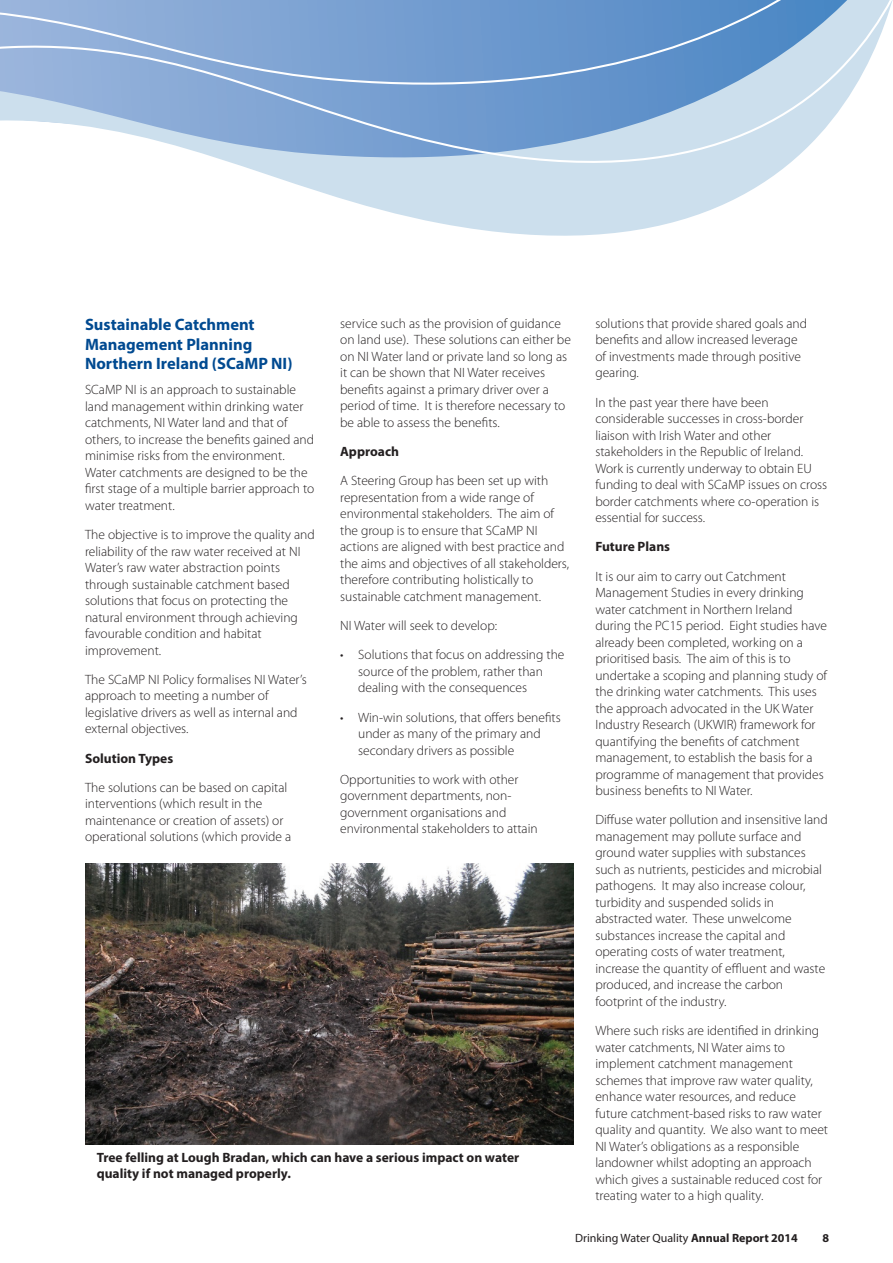
<style>
.page{position:relative;width:893px;height:1263px;background:#fff}
.page>*{position:absolute;margin:0;border:0;box-sizing:border-box;transform-origin:0 0}
.t1{font:700 16.5px/19.5px "Myriad Pro";color:#014a91}
.t2{font:300 13.5px/16.5px "Myriad Pro";color:#231f20}
.t3{font:700 13.5px/16.5px "Myriad Pro";color:#231f20}
.t4{font:12px "Myriad Pro";color:#231f20}
.t5{font:700 12px "Myriad Pro";color:#231f20}
.s1{font-weight:700}
</style>
<div class="page">
<svg style="left:0;top:0;width:893px;height:235px"></svg>
<img style="left:85px;top:863px;width:488px;height:282px">
<p class="t1" style="left:85px;top:314px;width:209px">Sustainable Catchment<br>Management Planning<br>Northern Ireland (SCaMP NI)</p>
<p class="t2" style="left:85px;top:382px;width:231px">SCaMP NI is an approach to sustainable land management within drinking water catchments, NI Water land and that of others, to increase the benefits gained and minimise risks from the environment.<br>Water catchments are designed to be the first stage of a multiple barrier approach to water treatment.</p>
<p class="t2" style="left:85px;top:526px;width:231px">The objective is to improve the quality and reliability of the raw water received at NI Water’s raw water abstraction points through sustainable catchment based solutions that focus on protecting the natural environment through achieving favourable condition and habitat improvement.</p>
<p class="t2" style="left:85px;top:671px;width:223px">The SCaMP NI Policy formalises NI Water’s approach to meeting a number of legislative drivers as well as internal and external objectives.</p>
<p class="t3" style="left:85px;top:749px;width:90px">Solution Types</p>
<p class="t2" style="left:85px;top:779px;width:208px">The solutions can be based on capital interventions (which result in the maintenance or creation of assets) or operational solutions (which provide a</p>
<p class="t2" style="left:340px;top:315px;width:232px">service such as the provision of guidance on land use). These solutions can either be on NI Water land or private land so long as it can be shown that NI Water receives benefits against a primary driver over a period of time. It is therefore necessary to be able to assess the benefits.</p>
<p class="t3" style="left:340px;top:443px;width:60px">Approach</p>
<p class="t2" style="left:340px;top:473px;width:230px">A Steering Group has been set up with representation from a wide range of environmental stakeholders. The aim of the group is to ensure that SCaMP NI actions are aligned with best practice and the aims and objectives of all stakeholders, therefore contributing holistically to sustainable catchment management.</p>
<p class="t2" style="left:340px;top:618px;width:158px">NI Water will seek to develop:</p>
<p class="t2" style="left:358px;top:647px;width:208px;text-indent:-18px">• Solutions that focus on addressing the source of the problem, rather than dealing with the consequences</p>
<p class="t2" style="left:358px;top:709px;width:204px;text-indent:-18px">• Win-win solutions, that offers benefits under as many of the primary and secondary drivers as possible</p>
<p class="t2" style="left:340px;top:771px;width:199px">Opportunities to work with other government departments, non&shy;government organisations and environmental stakeholders to attain</p>
<p class="t3" style="left:97px;top:1148px;width:424px">Tree felling at Lough Bradan, which can have a serious impact on water quality if not managed properly.</p>
<p class="t2" style="left:595px;top:315px;width:213px">solutions that provide shared goals and benefits and allow increased leverage of investments made through positive gearing.</p>
<p class="t2" style="left:595px;top:394px;width:233px">In the past year there have been considerable successes in cross-border liaison with Irish Water and other stakeholders in the Republic of Ireland.<br>Work is currently underway to obtain EU funding to deal with SCaMP issues on cross border catchments where co-operation is essential for success.</p>
<p class="t3" style="left:595px;top:538px;width:76px">Future Plans</p>
<p class="t2" style="left:595px;top:568px;width:233px">It is our aim to carry out Catchment Management Studies in every drinking water catchment in Northern Ireland during the PC15 period. Eight studies have already been completed, working on a prioritised basis. The aim of this is to undertake a scoping and planning study of the drinking water catchments. This uses the approach advocated in the UK Water Industry Research (UKWIR) framework for quantifying the benefits of catchment management, to establish the basis for a programme of management that provides business benefits to NI Water.</p>
<p class="t2" style="left:595px;top:812px;width:234px">Diffuse water pollution and insensitive land management may pollute surface and ground water supplies with substances such as nutrients, pesticides and microbial pathogens. It may also increase colour, turbidity and suspended solids in abstracted water. These unwelcome substances increase the capital and operating costs of water treatment, increase the quantity of effluent and waste produced, and increase the carbon footprint of the industry.</p>
<p class="t2" style="left:595px;top:1022px;width:234px">Where such risks are identified in drinking water catchments, NI Water aims to implement catchment management schemes that improve raw water quality, enhance water resources, and reduce future catchment-based risks to raw water quality and quantity. We also want to meet NI Water’s obligations as a responsible landowner whilst adopting an approach which gives a sustainable reduced cost for treating water to a high quality.</p>
<p class="t4" style="left:575px;top:1230px;width:224px">Drinking Water Quality <span class="s1">Annual Report 2014</span></p>
<p class="t5" style="left:822px;top:1230px;width:8px">8</p>
</div>
